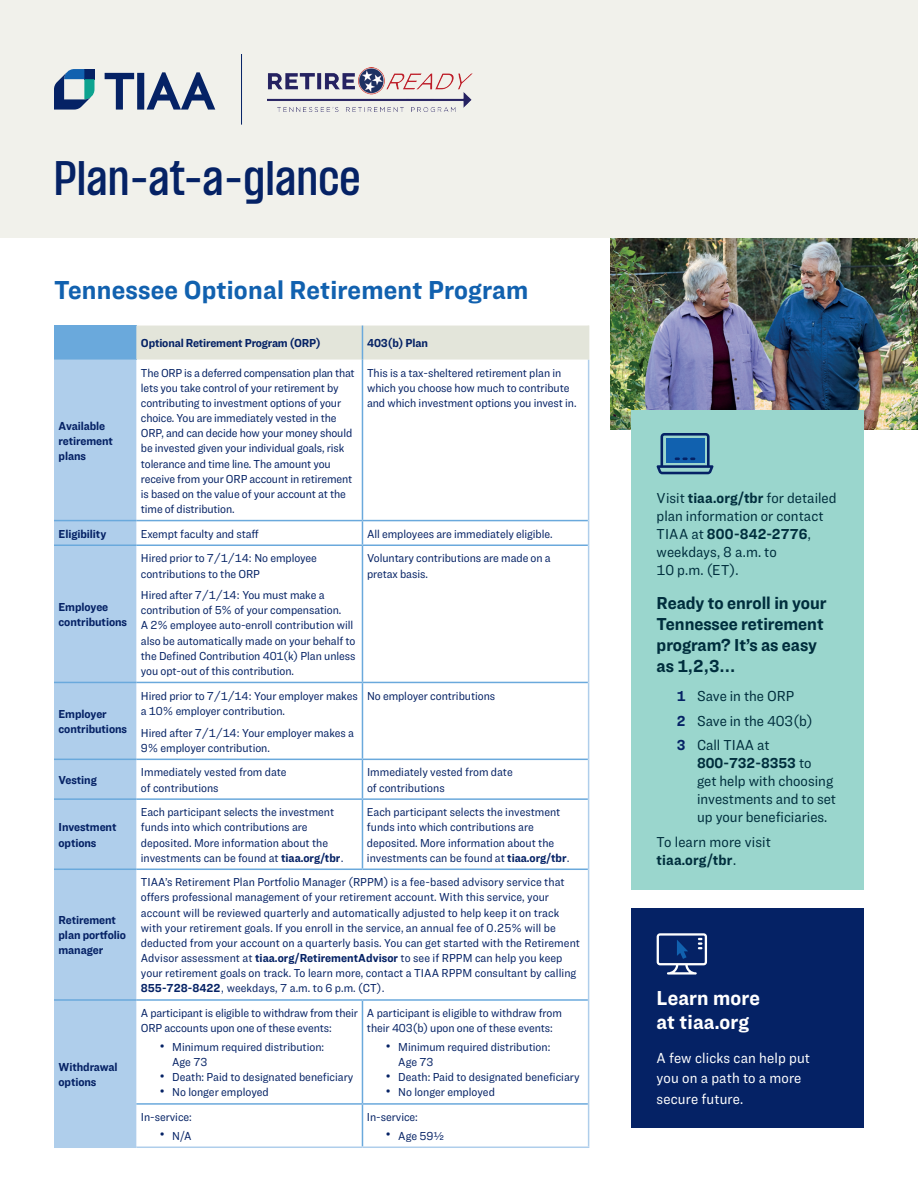
<style>
.page{position:relative;width:918px;height:1188px;background:#fff}
.page>*{position:absolute;margin:0;border:0;box-sizing:border-box;transform-origin:0 0}
.t1{font:600 42px "TIAA Challenger";letter-spacing:.02em;color:#052265}
.t2{font:700 27px "Ringside Narrow";letter-spacing:.01em;color:#1161af}
.t3{font:700 21px/24px "Ringside Narrow";letter-spacing:.01em;color:#fff}
.t4{font:700 18px/21px "Ringside Narrow";color:#002e3d}
.t5{font:15px/18px "Ringside Narrow";color:#002e3d}
.t6{font:15px/20.2px "Ringside Narrow";letter-spacing:.01em;color:#fff}
.t7{font:12px/15.1px "Ringside Narrow";letter-spacing:-.005em;color:#052265}
.t8{font:700 12px/15.1px "Ringside Narrow";letter-spacing:-.005em;color:#052265}
.s1{font-weight:700}
.s2{font-weight:700;color:#052265}
</style>
<div class="page">
<img style="left:610px;top:238px;width:308px;height:192px">
<div style="left:54px;top:326px;width:82px;height:34px;background:#6aa9dc"></div>
<div style="left:136px;top:326px;width:452px;height:34px;background:#e3e5da"></div>
<div style="left:54px;top:360px;width:82px;height:787px;background:#afceeb"></div>
<hr style="left:362px;top:360px;width:1px;height:160px;background:#6aa9dc">
<svg style="left:362px;top:521px;width:1px;height:24px"></svg>
<hr style="left:362px;top:546px;width:1px;height:136px;background:#6aa9dc">
<hr style="left:362px;top:683px;width:1px;height:76px;background:#6aa9dc">
<hr style="left:362px;top:760px;width:1px;height:38px;background:#6aa9dc">
<hr style="left:362px;top:800px;width:1px;height:69px;background:#6aa9dc">
<hr style="left:362px;top:1001px;width:1px;height:102px;background:#6aa9dc">
<hr style="left:362px;top:1105px;width:1px;height:42px;background:#6aa9dc">
<hr style="left:136px;top:1147px;width:226px;height:1px;background:#afceeb">
<hr style="left:362px;top:1147px;width:227px;height:1px;background:#afceeb">
<hr style="left:588px;top:360px;width:1px;height:161px;background:#afceeb">
<svg style="left:588px;top:521px;width:1px;height:24px"></svg>
<hr style="left:588px;top:545px;width:1px;height:137px;background:#afceeb">
<hr style="left:588px;top:682px;width:1px;height:77px;background:#afceeb">
<hr style="left:588px;top:759px;width:1px;height:40px;background:#afceeb">
<hr style="left:588px;top:799px;width:1px;height:70px;background:#afceeb">
<hr style="left:588px;top:869px;width:1px;height:131px;background:#afceeb">
<hr style="left:588px;top:1000px;width:1px;height:104px;background:#afceeb">
<hr style="left:588px;top:1104px;width:1px;height:43px;background:#afceeb">
<hr style="left:54px;top:1147px;width:82px;height:1px;background:#afceeb">
<hr style="left:362px;top:326px;width:1px;height:34px;background:#6aa9dc">
<hr style="left:588px;top:326px;width:1px;height:34px;background:#e3e5da">
<hr style="left:54px;top:520px;width:82px;height:1px;background:#6aa9dc">
<hr style="left:136px;top:520px;width:226px;height:1px;background:#6aa9dc">
<hr style="left:362px;top:520px;width:226px;height:1px;background:#6aa9dc">
<hr style="left:54px;top:545px;width:82px;height:1px;background:#6aa9dc">
<hr style="left:136px;top:545px;width:226px;height:1px;background:#6aa9dc">
<hr style="left:362px;top:545px;width:226px;height:1px;background:#6aa9dc">
<hr style="left:54px;top:682px;width:82px;height:1px;background:#6aa9dc">
<hr style="left:136px;top:682px;width:226px;height:1px;background:#6aa9dc">
<hr style="left:362px;top:682px;width:226px;height:1px;background:#6aa9dc">
<hr style="left:54px;top:759px;width:82px;height:1px;background:#6aa9dc">
<hr style="left:136px;top:759px;width:226px;height:1px;background:#6aa9dc">
<hr style="left:362px;top:759px;width:226px;height:1px;background:#6aa9dc">
<hr style="left:54px;top:798px;width:82px;height:2px;background:#6aa9dc">
<hr style="left:136px;top:798px;width:226px;height:2px;background:#6aa9dc">
<hr style="left:362px;top:798px;width:226px;height:2px;background:#6aa9dc">
<hr style="left:54px;top:869px;width:82px;height:1px;background:#6aa9dc">
<hr style="left:136px;top:869px;width:226px;height:1px;background:#6aa9dc">
<hr style="left:362px;top:869px;width:226px;height:1px;background:#6aa9dc">
<hr style="left:54px;top:999px;width:82px;height:2px;background:#6aa9dc">
<hr style="left:136px;top:999px;width:226px;height:2px;background:#6aa9dc">
<hr style="left:362px;top:999px;width:226px;height:2px;background:#6aa9dc">
<hr style="left:136px;top:1103px;width:226px;height:2px;background:#6aa9dc">
<hr style="left:362px;top:1103px;width:226px;height:2px;background:#6aa9dc">
<div style="left:0;top:0;width:918px;height:238px;background:#f1f1eb"></div>
<svg style="left:105px;top:72px;width:110px;height:38px"></svg>
<svg style="left:54px;top:69px;width:40px;height:41px"></svg>
<hr style="left:241px;top:54px;width:1px;height:71px;background:#052265">
<img style="left:268px;top:67px;width:205px;height:44px">
<div style="left:632px;top:410px;width:232px;height:480px;background:#9ad6cd"></div>
<svg style="left:657px;top:433px;width:57px;height:41px"></svg>
<div style="left:632px;top:908px;width:232px;height:220px;background:#052265"></div>
<svg style="left:657px;top:933px;width:50px;height:42px"></svg>
<h1 class="t1" style="left:54px;top:153px;width:308px">Plan-at-a-glance</h1>
<h2 class="t2" style="left:54px;top:271px;width:476px">Tennessee Optional Retirement Program</h2>
<p class="t8" style="left:141px;top:335px;width:181px">Optional Retirement Program (ORP)</p>
<p class="t8" style="left:367px;top:335px;width:62px">403(b) Plan</p>
<p class="t8" style="left:59px;top:418px;width:56px">Available retirement plans</p>
<p class="t7" style="left:141px;top:365px;width:215px">The ORP is a deferred compensation plan that lets you take control of your retirement by contributing to investment options of your choice. You are immediately vested in the ORP, and can decide how your money should be invested given your individual goals, risk tolerance and time line. The amount you receive from your ORP account in retirement is based on the value of your account at the time of distribution.</p>
<p class="t7" style="left:367px;top:365px;width:211px">This is a tax-sheltered retirement plan in which you choose how much to contribute and which investment options you invest in.</p>
<p class="t8" style="left:59px;top:526px;width:49px">Eligibility</p>
<p class="t7" style="left:141px;top:526px;width:119px">Exempt faculty and staff</p>
<p class="t7" style="left:367px;top:526px;width:187px">All employees are immediately eligible.</p>
<p class="t8" style="left:59px;top:599px;width:70px">Employee contributions</p>
<p class="t8" style="left:59px;top:706px;width:70px">Employer contributions</p>
<p class="t7" style="left:141px;top:551px;width:178px">Hired prior to 7/1/14: No employee contributions to the ORP</p>
<p class="t7" style="left:141px;top:587px;width:216px">Hired after 7/1/14: You must make a contribution of 5% of your compensation.<br>A 2% employee auto-enroll contribution will also be automatically made on your behalf to the Defined Contribution 401(k) Plan unless you opt-out of this contribution.</p>
<p class="t7" style="left:141px;top:688px;width:218px">Hired prior to 7/1/14: Your employer makes a 10% employer contribution.</p>
<p class="t7" style="left:141px;top:725px;width:215px">Hired after 7/1/14: Your employer makes a<br>9% employer contribution.</p>
<p class="t7" style="left:367px;top:551px;width:185px">Voluntary contributions are made on a pretax basis.</p>
<p class="t7" style="left:367px;top:688px;width:130px">No employer contributions</p>
<p class="t8" style="left:59px;top:772px;width:40px">Vesting</p>
<p class="t7" style="left:141px;top:765px;width:147px">Immediately vested from date of contributions</p>
<p class="t7" style="left:367px;top:765px;width:147px">Immediately vested from date of contributions</p>
<p class="t8" style="left:59px;top:819px;width:59px">Investment options</p>
<p class="t7" style="left:141px;top:804px;width:205px">Each participant selects the investment funds into which contributions are deposited. More information about the investments can be found at <span class="s1">tiaa.org/tbr</span>.</p>
<p class="t7" style="left:367px;top:804px;width:205px">Each participant selects the investment funds into which contributions are deposited. More information about the investments can be found at <span class="s1">tiaa.org/tbr</span>.</p>
<p class="t8" style="left:59px;top:912px;width:69px">Retirement plan portfolio manager</p>
<p class="t8" style="left:59px;top:1059px;width:61px">Withdrawal options</p>
<p class="t7" style="left:141px;top:874px;width:441px">TIAA’s Retirement Plan Portfolio Manager (RPPM) is a fee-based advisory service that offers professional management of your retirement account. With this service, your account will be reviewed quarterly and automatically adjusted to help keep it on track with your retirement goals. If you enroll in the service, an annual fee of 0.25% will be deducted from your account on a quarterly basis. You can get started with the Retirement Advisor assessment at <span class="s1">tiaa.org/RetirementAdvisor</span> to see if RPPM can help you keep your retirement goals on track. To learn more, contact a TIAA RPPM consultant by calling <span class="s1">855-728-8422</span>, weekdays, 7 a.m. to 6 p.m. (CT).</p>
<p class="t7" style="left:141px;top:1005px;width:218px">A participant is eligible to withdraw from their<br>ORP accounts upon one of these events:</p>
<p class="t7" style="left:172px;top:1039px;width:154px;text-indent:-12px"><span class="s1">•</span> Minimum required distribution:<br>Age 73</p>
<p class="t7" style="left:160px;top:1069px;width:195px"><span class="s1">•</span> Death: Paid to designated beneficiary</p>
<p class="t7" style="left:160px;top:1084px;width:110px"><span class="s1">•</span> No longer employed</p>
<p class="t7" style="left:141px;top:1109px;width:52px">In-service:</p>
<p class="t7" style="left:160px;top:1128px;width:33px"><span class="s1">•</span> N/A</p>
<p class="t7" style="left:367px;top:1005px;width:196px">A participant is eligible to withdraw from their 403(b) upon one of these events:</p>
<p class="t7" style="left:398px;top:1039px;width:154px;text-indent:-12px"><span class="s1">•</span> Minimum required distribution:<br>Age 73</p>
<p class="t7" style="left:386px;top:1069px;width:195px"><span class="s1">•</span> Death: Paid to designated beneficiary</p>
<p class="t7" style="left:386px;top:1084px;width:110px"><span class="s1">•</span> No longer employed</p>
<p class="t7" style="left:367px;top:1109px;width:52px">In-service:</p>
<p class="t7" style="left:386px;top:1128px;width:59px"><span class="s1">•</span> Age 59½</p>
<p class="t5" style="left:657px;top:488px;width:181px">Visit <span class="s1">tiaa.org/tbr</span> for detailed plan information or contact<br>TIAA at <span class="s1">800-842-2776</span>, weekdays, 8 a.m. to<br>10 p.m. (ET).</p>
<h3 class="t4" style="left:657px;top:592px;width:171px">Ready to enroll in your<br>Tennessee retirement program? It’s as easy as 1,2,3...</h3>
<p class="t5" style="left:677px;top:683px;width:137px;line-height:24.8px"><span class="s2">1</span> Save in the ORP<br><span class="s2">2</span> Save in the 403(b)<br><span class="s2">3</span> Call TIAA at</p>
<p class="t5" style="left:697px;top:754px;width:140px"><span class="s1">800-732-8353</span> to<br>get help with choosing investments and to set up your beneficiaries.</p>
<p class="t5" style="left:657px;top:833px;width:116px">To learn more visit <span class="s1">tiaa.org/tbr</span>.</p>
<h3 class="t3" style="left:657px;top:986px;width:105px">Learn more at tiaa.org</h3>
<p class="t6" style="left:657px;top:1048px;width:155px">A few clicks can help put you on a path to a more secure future.</p>
</div>
